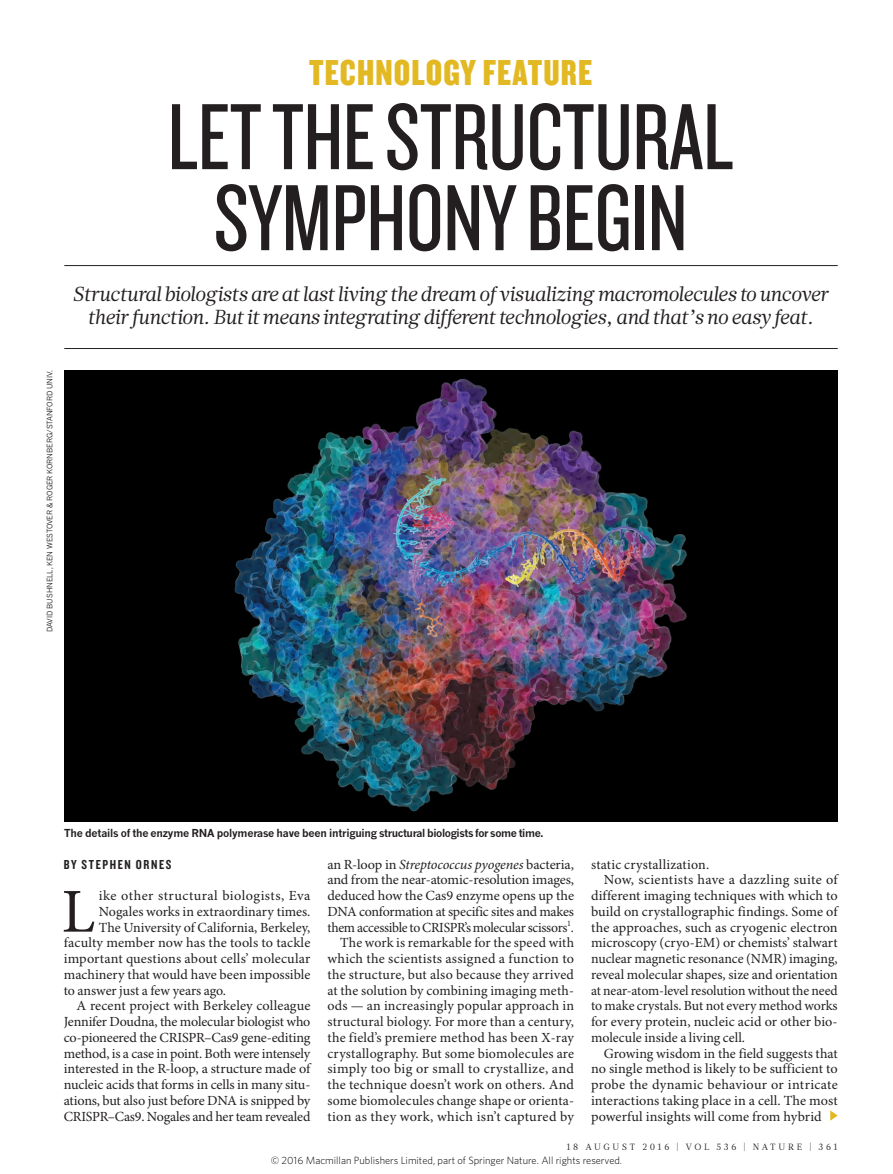
<style>
.page{position:relative;width:893px;height:1174px;background:#fff}
.page>*{position:absolute;margin:0;border:0;box-sizing:border-box;transform-origin:0 0}
.TECH_FEAT_HEAD{font:97.5px/81px "Knockout 28 Junior Feathrwt";letter-spacing:-.005em;color:#231f20;text-align:center}
.BODY_DROP_CAP{font:62.4px "Minion Pro";color:#231f20}
.t1{font:37.5px "Knockout 69 Full Liteweight";letter-spacing:.03em;color:#e3b923}
.INTRO{font:italic 20.25px/23.7px "Glosa Math";color:#231f20;text-align:center}
.BODY_INDENT{font:13.95px/15.8px "Minion Pro";color:#231f20;text-align:justify}
.BODY_DROP_CAP-2{font:13.95px "Minion Pro";letter-spacing:.005em;color:#231f20}
.BODY_DROP_CAP-3{font:13.95px "Minion Pro";letter-spacing:.03em;color:#231f20}
.AUTHOR_BYLINE{font:13.5px "Knockout 49 Liteweight";letter-spacing:.12em;color:#231f20}
.PIC_CAPTION{font:700 10.8px "News Gothic MTOT";letter-spacing:-.02em;color:#231f20}
.t2{font:300 10.5px "Whitney";color:#000}
.t3{font:9px "Glosa Math";letter-spacing:.3em;color:#231f20}
.PIC_CREDIT{font:7.5px "News Gothic MTOT";color:#231f20}
.s1{font-style:italic}
</style>
<div class="page">
<div style="left:64px;top:370px;width:774px;height:451px;background:#000"></div>
<img style="left:234px;top:379px;width:453px;height:433px">
<svg style="left:830px;top:1110px;width:8px;height:10px"></svg>
<hr style="left:64px;top:265px;width:774px;height:1px;background:#231f20">
<hr style="left:64px;top:348px;width:774px;height:1px;background:#231f20">
<p class="PIC_CREDIT" style="left:45px;top:632px;width:264px;rotate:-90deg">DAVID BUSHNELL, KEN WESTOVER &amp; ROGER KORNBERG/STANFORD UNIV.</p>
<h3 class="t1" style="left:309px;top:49px;width:285px">TECHNOLOGY FEATURE</h3>
<p class="TECH_FEAT_HEAD" style="left:168px;top:93px;width:568px">LET THE STRUCTURAL<br>SYMPHONY BEGIN</p>
<p class="INTRO" style="left:73px;top:282px;width:757px">Structural biologists are at last living the dream of visualizing macromolecules to uncover their function. But it means integrating different technologies, and that’s no easy feat.</p>
<p class="PIC_CAPTION" style="left:64px;top:826px;width:481px">The details of the enzyme RNA polymerase have been intriguing structural biologists for some time.</p>
<p class="AUTHOR_BYLINE" style="left:64px;top:855px;width:109px">BY STEPHEN ORNES</p>
<p class="BODY_DROP_CAP" style="left:62px;top:874px;width:35px">L</p>
<p class="BODY_DROP_CAP-3" style="left:99px;top:887px;width:213px">ike other structural biologists, Eva</p>
<p class="BODY_DROP_CAP-2" style="left:99px;top:903px;width:213px">Nogales works in extraordinary times.</p>
<p class="BODY_DROP_CAP-2" style="left:99px;top:918px;width:213px">The University of California, Berkeley,</p>
<p class="BODY_DROP_CAP-2" style="left:64px;top:934px;width:248px">faculty member now has the tools to tackle</p>
<p class="BODY_DROP_CAP-2" style="left:64px;top:950px;width:248px">important questions about cells’ molecular</p>
<p class="BODY_DROP_CAP-2" style="left:64px;top:966px;width:248px">machinery that would have been impossible</p>
<p class="BODY_DROP_CAP-2" style="left:64px;top:981px;width:164px">to answer just a few years ago.</p>
<p class="BODY_INDENT" style="left:64px;top:998px;width:248px;text-indent:13px">A recent project with Berkeley colleague Jennifer Doudna, the molecular biologist who co-pioneered the CRISPR–Cas9 gene-editing method, is a case in point. Both were intensely interested in the R-loop, a structure made of nucleic acids that forms in cells in many situ&shy;ations, but also just before DNA is snipped by CRISPR–Cas9. Nogales and her team revealed</p>
<p class="BODY_INDENT" style="left:327px;top:857px;width:248px">an R-loop in <span class="s1">Streptococcus pyogenes</span> bacteria, and from the near-atomic-resolution images, deduced how the Cas9 enzyme opens up the DNA conformation at specific sites and makes them accessible to CRISPR’s molecular scissors<sup>1</sup>.</p>
<p class="BODY_INDENT" style="left:327px;top:935px;width:248px;text-indent:13px">The work is remarkable for the speed with which the scientists assigned a function to the structure, but also because they arrived at the solution by combining imaging meth&shy;ods — an increasingly popular approach in structural biology. For more than a century, the field’s premiere method has been X-ray crystallography. But some biomolecules are simply too big or small to crystallize, and the technique doesn’t work on others. And some biomolecules change shape or orienta&shy;tion as they work, which isn’t captured by</p>
<p class="BODY_INDENT" style="left:591px;top:857px;width:120px">static crystallization.</p>
<p class="BODY_INDENT" style="left:591px;top:872px;width:248px;text-indent:13px">Now, scientists have a dazzling suite of different imaging techniques with which to build on crystallographic findings. Some of the approaches, such as cryogenic electron microscopy (cryo-EM) or chemists’ stalwart nuclear magnetic resonance (NMR) imaging, reveal molecular shapes, size and orientation at near-atom-level resolution without the need to make crystals. But not every method works for every protein, nucleic acid or other bio&shy;molecule inside a living cell.</p>
<p class="BODY_INDENT" style="left:591px;top:1046px;width:248px;text-indent:13px">Growing wisdom in the field suggests that no single method is likely to be sufficient to probe the dynamic behaviour or intricate interactions taking place in a cell. The most powerful insights will come from hybrid</p>
<p class="t3" style="left:567px;top:1141px;width:272px">18 AUGUST 2016 | VOL 536 | NATURE | 361</p>
<p class="t2" style="left:271px;top:1153px;width:353px">© 2016 Macmillan Publishers Limited, part of Springer Nature. All rights reserved.</p>
</div>
